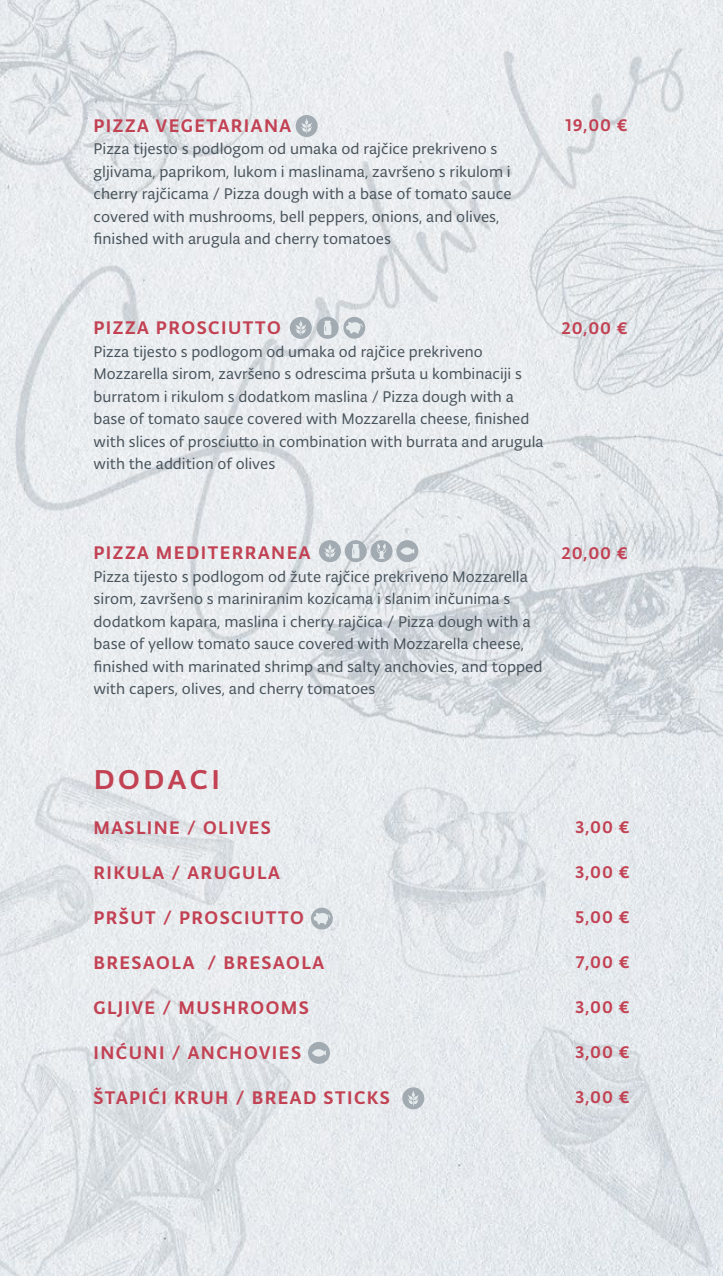
<style>
.page{position:relative;width:723px;height:1276px;background:#fff}
.page>*{position:absolute;margin:0;border:0;box-sizing:border-box;transform-origin:0 0}
.t1{font:37.5px "Typonine Sans Pro Text";letter-spacing:.075em;color:#c24153}
.t2{font:500 19.5px "Typonine Sans Pro";letter-spacing:.075em;color:#c24153}
.t3{font:500 18px "Typonine Sans Pro";letter-spacing:.05em;color:#c24153}
.t4{font:16.5px/22.5px "Typonine Sans Pro Normal";color:#48535b}
</style>
<div class="page">
<img style="left:0;top:0;width:723px;height:1276px">
<div style="left:370px;top:540px;width:22px;height:22px;background:#a1abb1;border-radius:50%"></div>
<svg style="left:377px;top:543px;width:9px;height:16px"></svg>
<div style="left:345px;top:540px;width:22px;height:22px;background:#a1abb1;border-radius:50%"></div>
<svg style="left:352px;top:544px;width:7px;height:14px"></svg>
<div style="left:319px;top:540px;width:22px;height:22px;background:#a1abb1;border-radius:50%"></div>
<svg style="left:324px;top:544px;width:11px;height:14px"></svg>
<div style="left:396px;top:540px;width:22px;height:22px;background:#a1abb1;border-radius:50%"></div>
<svg style="left:400px;top:547px;width:14px;height:8px"></svg>
<div style="left:296px;top:115px;width:22px;height:22px;background:#a1abb1;border-radius:50%"></div>
<svg style="left:301px;top:118px;width:11px;height:15px"></svg>
<div style="left:317px;top:317px;width:22px;height:22px;background:#a1abb1;border-radius:50%"></div>
<svg style="left:324px;top:321px;width:7px;height:14px"></svg>
<div style="left:290px;top:317px;width:22px;height:22px;background:#a1abb1;border-radius:50%"></div>
<svg style="left:295px;top:320px;width:11px;height:15px"></svg>
<div style="left:343px;top:317px;width:22px;height:22px;background:#a1abb1;border-radius:50%"></div>
<svg style="left:346px;top:322px;width:17px;height:11px"></svg>
<div style="left:402px;top:1087px;width:22px;height:22px;background:#a1abb1;border-radius:50%"></div>
<svg style="left:408px;top:1091px;width:11px;height:14px"></svg>
<div style="left:308px;top:1042px;width:22px;height:22px;background:#a1abb1;border-radius:50%"></div>
<svg style="left:312px;top:1049px;width:14px;height:7px"></svg>
<div style="left:311px;top:907px;width:22px;height:22px;background:#a1abb1;border-radius:50%"></div>
<svg style="left:313px;top:913px;width:17px;height:11px"></svg>
<p class="t2" style="left:94px;top:113px;width:199px">PIZZA VEGETARIANA</p>
<p class="t4" style="left:94px;top:137px;width:419px">Pizza tijesto s podlogom od umaka od rajčice prekriveno s gljivama, paprikom, lukom i maslinama, završeno s rikulom i cherry rajčicama / Pizza dough with a base of tomato sauce covered with mushrooms, bell peppers, onions, and olives, finished with arugula and cherry tomatoes</p>
<p class="t3" style="left:565px;top:115px;width:64px">19,00 €</p>
<p class="t2" style="left:94px;top:316px;width:189px">PIZZA PROSCIUTTO</p>
<p class="t4" style="left:94px;top:340px;width:452px">Pizza tijesto s podlogom od umaka od rajčice prekriveno Mozzarella sirom, završeno s odrescima pršuta u kombinaciji s burratom i rikulom s dodatkom maslina / Pizza dough with a base of tomato sauce covered with Mozzarella cheese, finished with slices of prosciutto in combination with burrata and arugula with the addition of olives</p>
<p class="t3" style="left:561px;top:317px;width:68px">20,00 €</p>
<p class="t2" style="left:94px;top:541px;width:218px">PIZZA MEDITERRANEA</p>
<p class="t4" style="left:94px;top:565px;width:450px">Pizza tijesto s podlogom od žute rajčice prekriveno Mozzarella sirom, završeno s mariniranim kozicama i slanim inčunima s dodatkom kapara, maslina i cherry rajčica / Pizza dough with a base of yellow tomato sauce covered with Mozzarella cheese, finished with marinated shrimp and salty anchovies, and topped with capers, olives, and cherry tomatoes</p>
<p class="t3" style="left:561px;top:542px;width:68px">20,00 €</p>
<h1 class="t1" style="left:93px;top:755px;width:128px">dodaci</h1>
<p class="t2" style="left:93px;top:816px;width:179px">MASLINE / OLIVES</p>
<p class="t2" style="left:93px;top:861px;width:188px">RIKULA / ARUGULA</p>
<p class="t2" style="left:93px;top:906px;width:212px">PRŠUT / PROSCIUTTO</p>
<p class="t2" style="left:93px;top:951px;width:232px">BRESAOLA / BRESAOLA</p>
<p class="t2" style="left:93px;top:996px;width:217px">GLJIVE / MUSHROOMS</p>
<p class="t2" style="left:93px;top:1041px;width:209px">INĆUNI / ANCHOVIES</p>
<p class="t2" style="left:93px;top:1086px;width:298px">ŠTAPIĆI KRUH / BREAD STICKS</p>
<p class="t3" style="left:575px;top:816px;width:56px">3,00 €</p>
<p class="t3" style="left:575px;top:861px;width:56px">3,00 €</p>
<p class="t3" style="left:575px;top:906px;width:56px">5,00 €</p>
<p class="t3" style="left:576px;top:951px;width:55px">7,00 €</p>
<p class="t3" style="left:575px;top:996px;width:56px">3,00 €</p>
<p class="t3" style="left:575px;top:1041px;width:56px">3,00 €</p>
<p class="t3" style="left:575px;top:1086px;width:56px">3,00 €</p>
</div>
